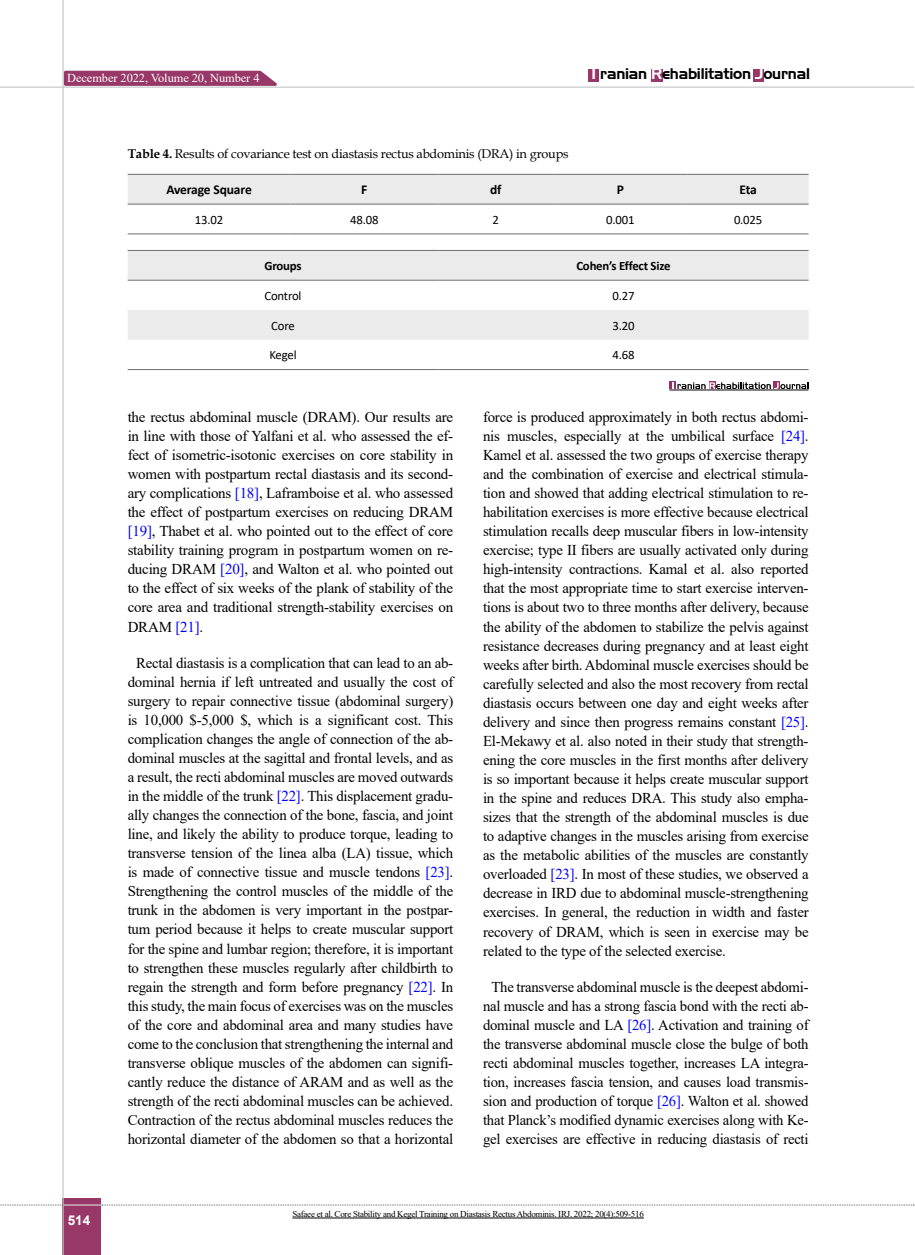
<style>
.page{position:relative;width:915px;height:1255px;background:#fff}
.page>*{position:absolute;margin:0;border:0;box-sizing:border-box;transform-origin:0 0}
.t1{font:15px/19px "Times New Roman";letter-spacing:-.015em;color:#000;text-align:justify}
.t2{font:15px "Aero Regular SWFTE";letter-spacing:-.015em;color:#000}
.t3{font:700 13.5px "Calibri";letter-spacing:-.015em;color:#000}
.t4{font:700 13.5px "Arial";color:#fff}
.t5{font:12.75px "Book Antiqua";letter-spacing:-.015em;color:#000}
.t6{font:12.75px "Calibri";letter-spacing:-.015em;color:#000}
.t7{font:700 12.75px "Calibri";letter-spacing:-.015em;color:#000}
.t8{font:12.15px "Times New Roman";letter-spacing:-.005em;color:#fff}
.t9{font:9px "Times New Roman";letter-spacing:-.03em;color:#000}
.s1{color:#fff}
.s2{font-weight:700}
.s3{color:#00f}
</style>
<div class="page">
<hr style="left:0;top:87px;width:913px;height:1px;background:#c2c4c6">
<div style="left:63px;top:1198px;width:38px;height:56px;background:#983868"></div>
<hr style="left:62px;top:0;width:2px;height:1254px;background:#c2c4c6">
<hr style="left:63px;top:1204px;width:38px;height:1px;background:#ebebec">
<svg style="left:0;top:1204px;width:63px;height:1px"></svg>
<svg style="left:102px;top:1204px;width:811px;height:1px"></svg>
<div style="left:588px;top:69px;width:10px;height:13px;background:#983868"></div>
<div style="left:650px;top:69px;width:12px;height:13px;background:#983868"></div>
<div style="left:752px;top:69px;width:11px;height:13px;background:#983868"></div>
<svg style="left:62px;top:69px;width:222px;height:18px;background:#ac6187"></svg>
<hr style="left:292px;top:1217px;width:351px;height:1px;background:#000">
<div style="left:128px;top:175px;width:680px;height:29px;background:#ebebec"></div>
<hr style="left:128px;top:174px;width:162px;height:1px;background:#6d6e71">
<hr style="left:290px;top:174px;width:148px;height:1px;background:#6d6e71">
<hr style="left:438px;top:174px;width:115px;height:1px;background:#6d6e71">
<hr style="left:553px;top:174px;width:134px;height:1px;background:#6d6e71">
<hr style="left:687px;top:174px;width:121px;height:1px;background:#6d6e71">
<hr style="left:128px;top:204px;width:162px;height:1px;background:#6d6e71">
<hr style="left:290px;top:204px;width:148px;height:1px;background:#6d6e71">
<hr style="left:438px;top:204px;width:115px;height:1px;background:#6d6e71">
<hr style="left:553px;top:204px;width:134px;height:1px;background:#6d6e71">
<hr style="left:687px;top:204px;width:121px;height:1px;background:#6d6e71">
<hr style="left:128px;top:233px;width:162px;height:1px;background:#6d6e71">
<hr style="left:290px;top:233px;width:148px;height:1px;background:#6d6e71">
<hr style="left:438px;top:233px;width:115px;height:1px;background:#6d6e71">
<hr style="left:553px;top:233px;width:134px;height:1px;background:#6d6e71">
<hr style="left:687px;top:233px;width:121px;height:1px;background:#6d6e71">
<div style="left:128px;top:251px;width:680px;height:29px;background:#ebebec"></div>
<div style="left:128px;top:310px;width:680px;height:30px;background:#ebebec"></div>
<hr style="left:128px;top:369px;width:310px;height:1px;background:#6d6e71">
<hr style="left:438px;top:369px;width:370px;height:1px;background:#6d6e71">
<hr style="left:128px;top:250px;width:310px;height:1px;background:#6d6e71">
<hr style="left:438px;top:250px;width:370px;height:1px;background:#6d6e71">
<hr style="left:128px;top:280px;width:310px;height:1px;background:#6d6e71">
<hr style="left:438px;top:280px;width:370px;height:1px;background:#6d6e71">
<div style="left:669px;top:381px;width:6px;height:8px;background:#953263"></div>
<div style="left:709px;top:381px;width:6px;height:8px;background:#953263"></div>
<div style="left:772px;top:381px;width:7px;height:8px;background:#953263"></div>
<svg style="left:672px;top:382px;width:136px;height:7px"></svg>
<hr style="left:669px;top:390px;width:139px;height:1px;background:#000">
<p class="t8" style="left:67px;top:69px;width:194px">December 2022, Volume 20, Number 4</p>
<p class="t2" style="left:591px;top:65px;width:220px"><span class="s1">I</span> ranian <span class="s1">R</span>ehabilitation <span class="s1">J</span>ournal</p>
<p class="t5" style="left:128px;top:145px;width:442px"><span class="s2">Table 4.</span> Results of covariance test on diastasis rectus abdominis (DRA) in groups</p>
<p class="t3" style="left:166px;top:180px;width:87px">Average Square</p>
<p class="t3" style="left:361px;top:180px;width:8px">F</p>
<p class="t3" style="left:490px;top:180px;width:13px">df</p>
<p class="t3" style="left:616px;top:180px;width:9px">P</p>
<p class="t3" style="left:739px;top:180px;width:19px">Eta</p>
<p class="t6" style="left:195px;top:211px;width:30px">13.02</p>
<p class="t6" style="left:350px;top:211px;width:30px">48.08</p>
<p class="t6" style="left:492px;top:211px;width:8px">2</p>
<p class="t6" style="left:606px;top:211px;width:30px">0.001</p>
<p class="t6" style="left:733px;top:211px;width:30px">0.025</p>
<p class="t7" style="left:264px;top:257px;width:39px">Groups</p>
<p class="t7" style="left:576px;top:257px;width:95px">Cohen’s Effect Size</p>
<p class="t6" style="left:264px;top:287px;width:39px">Control</p>
<p class="t6" style="left:612px;top:287px;width:24px">0.27</p>
<p class="t6" style="left:271px;top:316px;width:25px">Core</p>
<p class="t6" style="left:612px;top:316px;width:24px">3.20</p>
<p class="t6" style="left:269px;top:346px;width:29px">Kegel</p>
<p class="t6" style="left:612px;top:346px;width:24px">4.68</p>
<p class="t4" style="left:68px;top:1210px;width:24px">514</p>
<p class="t1" style="left:128px;top:407px;width:327px">the rectus abdominal muscle (DRAM). Our results are in line with those of Yalfani et al. who assessed the ef&shy;fect of isometric-isotonic exercises on core stability in women with postpartum rectal diastasis and its second&shy;ary complications <span class="s3">[18]</span>, Laframboise et al. who assessed the effect of postpartum exercises on reducing DRAM <span class="s3">[19]</span>, Thabet et al. who pointed out to the effect of core stability training program in postpartum women on re&shy;ducing DRAM <span class="s3">[20]</span>, and Walton et al. who pointed out to the effect of six weeks of the plank of stability of the core area and traditional strength-stability exercises on DRAM <span class="s3">[21]</span>.</p>
<p class="t1" style="left:128px;top:652px;width:327px;text-align:center">Rectal diastasis is a complication that can lead to an ab&shy;dominal hernia if left untreated and usually the cost of surgery to repair connective tissue (abdominal surgery) is 10,000 $-5,000 $, which is a significant cost. This complication changes the angle of connection of the ab&shy;dominal muscles at the sagittal and frontal levels, and as a result, the recti abdominal muscles are moved outwards in the middle of the trunk <span class="s3">[22]</span>. This displacement gradu&shy;ally changes the connection of the bone, fascia, and joint line, and likely the ability to produce torque, leading to transverse tension of the linea alba (LA) tissue, which is made of connective tissue and muscle tendons <span class="s3">[23]</span>.<br>Strengthening the control muscles of the middle of the trunk in the abdomen is very important in the postpar&shy;tum period because it helps to create muscular support for the spine and lumbar region; therefore, it is important to strengthen these muscles regularly after childbirth to regain the strength and form before pregnancy <span class="s3">[22]</span>. In this study, the main focus of exercises was on the muscles of the core and abdominal area and many studies have come to the conclusion that strengthening the internal and transverse oblique muscles of the abdomen can signifi&shy;cantly reduce the distance of ARAM and as well as the strength of the recti abdominal muscles can be achieved.<br>Contraction of the rectus abdominal muscles reduces the horizontal diameter of the abdomen so that a horizontal</p>
<p class="t1" style="left:483px;top:407px;width:327px">force is produced approximately in both rectus abdomi&shy;nis muscles, especially at the umbilical surface <span class="s3">[24]</span>.<br>Kamel et al. assessed the two groups of exercise therapy and the combination of exercise and electrical stimula&shy;tion and showed that adding electrical stimulation to re&shy;habilitation exercises is more effective because electrical stimulation recalls deep muscular fibers in low-intensity exercise; type II fibers are usually activated only during high-intensity contractions. Kamal et al. also reported that the most appropriate time to start exercise interven&shy;tions is about two to three months after delivery, because the ability of the abdomen to stabilize the pelvis against resistance decreases during pregnancy and at least eight weeks after birth. Abdominal muscle exercises should be carefully selected and also the most recovery from rectal diastasis occurs between one day and eight weeks after delivery and since then progress remains constant <span class="s3">[25]</span>.<br>El-Mekawy et al. also noted in their study that strength&shy;ening the core muscles in the first months after delivery is so important because it helps create muscular support in the spine and reduces DRA. This study also empha&shy;sizes that the strength of the abdominal muscles is due to adaptive changes in the muscles arising from exercise as the metabolic abilities of the muscles are constantly overloaded <span class="s3">[23]</span>. In most of these studies, we observed a decrease in IRD due to abdominal muscle-strengthening exercises. In general, the reduction in width and faster recovery of DRAM, which is seen in exercise may be related to the type of the selected exercise.</p>
<p class="t1" style="left:483px;top:976px;width:327px;text-align:center">The transverse abdominal muscle is the deepest abdomi&shy;nal muscle and has a strong fascia bond with the recti ab&shy;dominal muscle and LA <span class="s3">[26]</span>. Activation and training of the transverse abdominal muscle close the bulge of both recti abdominal muscles together, increases LA integra&shy;tion, increases fascia tension, and causes load transmis&shy;sion and production of torque <span class="s3">[26]</span>. Walton et al. showed that Planck’s modified dynamic exercises along with Ke&shy;gel exercises are effective in reducing diastasis of recti</p>
<p class="t9" style="left:292px;top:1207px;width:353px">Safaee et al. Core Stability and Kegel Training on Diastasis Rectus Abdominis. IRJ. 2022; 20(4):509-516</p>
</div>
